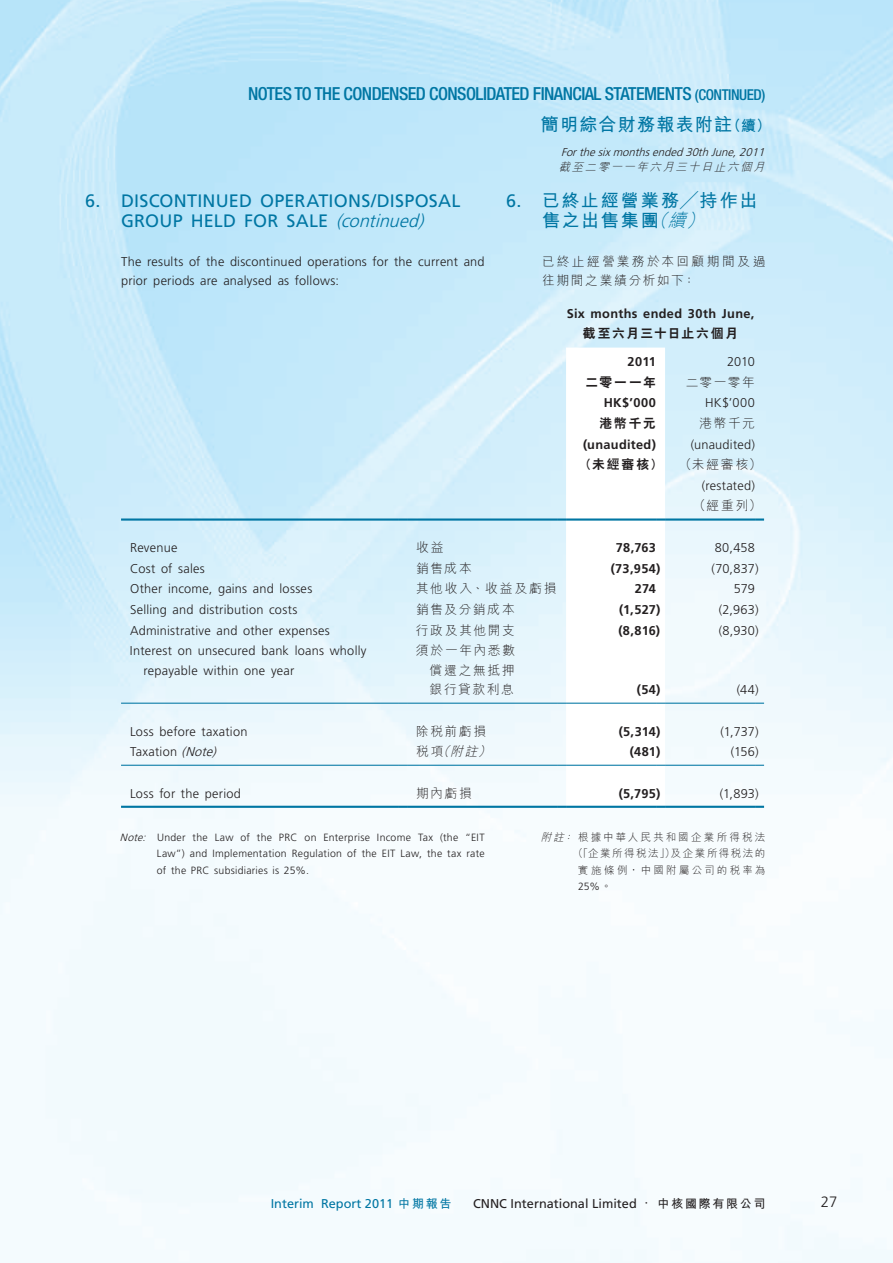
<style>
.page{position:relative;width:893px;height:1263px;background:#fff}
.page>*{position:absolute;margin:0;border:0;box-sizing:border-box;transform-origin:0 0}
.t1{font:500 condensed 18px "Helvetica Neue LT Std";letter-spacing:-.03em;color:#0076a3}
.t2{font:18px/19.5px "Frutiger LT Std";letter-spacing:.01em;color:#0076a3;text-align:center}
.t3{font:700 18px/19.5px "M Hei HK";letter-spacing:.1em;color:#0076a3}
.t4{font:700 18px "M Hei HK";letter-spacing:.08em;color:#0076a3}
.t5{font:300 15px "Frutiger LT Std";color:#231f20}
.t6{font:300 12.75px/19.5px "Frutiger LT Std";letter-spacing:.02em;color:#231f20}
.t7{font:700 12.75px "Frutiger LT Std";letter-spacing:.025em;color:#231f20}
.t8{font:300 12.75px/19.5px "M Hei HK";letter-spacing:.135em;color:#231f20;text-align:justify}
.t9{font:12.75px "Frutiger LT Std";color:#231f20}
.t10{font:800 12.75px "C Hei 2 HK";letter-spacing:.145em;color:#231f20}
.t11{font:300 12.75px/19.5px "M Hei HK";letter-spacing:.16em;color:#231f20}
.t12{font:12.75px "Frutiger LT Std";color:#0076a3}
.t13{font:italic 300 12.75px "M Hei HK";color:#231f20}
.t14{font:italic 300 11.25px "Frutiger LT Std";color:#231f20}
.t15{font:italic 300 11.25px "M Hei HK";color:#231f20}
.t16{font:300 10.5px/16.5px "Frutiger LT Std";letter-spacing:.025em;color:#231f20;text-align:justify}
.t17{font:300 10.5px/16.5px "M Hei HK";letter-spacing:.2em;color:#231f20;text-align:right}
.s1{font-size:15px}
.s2{font-weight:300;font-style:italic}
.s3{font-family:"Frutiger LT Std";font-weight:400}
.s4{font-style:italic}
.s5{font-style:normal}
.s6{font-family:"M Hei HK"}
.s7{font-family:"M Hei HK";font-weight:700;font-size:12px}
.s8{font-weight:300;font-size:16.5px}
</style>
<div class="page">
<svg style="left:566px;top:702px;width:99px;height:104px"></svg>
<hr style="left:121px;top:518px;width:277px;height:3px;background:#0076a3">
<svg style="left:398px;top:518px;width:9px;height:3px"></svg>
<hr style="left:407px;top:518px;width:150px;height:3px;background:#0076a3">
<svg style="left:557px;top:518px;width:9px;height:3px"></svg>
<hr style="left:566px;top:518px;width:90px;height:3px;background:#0076a3">
<svg style="left:656px;top:518px;width:9px;height:3px"></svg>
<hr style="left:665px;top:518px;width:90px;height:3px;background:#0076a3">
<svg style="left:755px;top:518px;width:9px;height:3px"></svg>
<hr style="left:121px;top:806px;width:277px;height:2px;background:#0076a3">
<svg style="left:398px;top:806px;width:9px;height:2px"></svg>
<hr style="left:407px;top:806px;width:150px;height:2px;background:#0076a3">
<svg style="left:557px;top:806px;width:9px;height:2px"></svg>
<hr style="left:566px;top:806px;width:90px;height:2px;background:#0076a3">
<svg style="left:656px;top:806px;width:9px;height:2px"></svg>
<hr style="left:665px;top:806px;width:90px;height:2px;background:#0076a3">
<svg style="left:755px;top:806px;width:9px;height:2px"></svg>
<hr style="left:121px;top:765px;width:277px;height:1px;background:#0076a3">
<hr style="left:407px;top:765px;width:150px;height:1px;background:#0076a3">
<hr style="left:566px;top:765px;width:90px;height:1px;background:#0076a3">
<hr style="left:665px;top:765px;width:90px;height:1px;background:#0076a3">
<hr style="left:121px;top:703px;width:277px;height:1px;background:#0076a3">
<hr style="left:407px;top:703px;width:150px;height:1px;background:#0076a3">
<hr style="left:566px;top:703px;width:90px;height:1px;background:#0076a3">
<hr style="left:665px;top:703px;width:90px;height:1px;background:#0076a3">
<h1 class="t1" style="left:248px;top:82px;width:519px">NOTES TO THE CONDENSED CONSOLIDATED FINANCIAL STATEMENTS <span class="s1">(CONTINUED)</span></h1>
<h1 class="t4" style="left:541px;top:111px;width:232px">簡明綜合財務報表附註<span class="s1">（續）</span></h1>
<p class="t14" style="left:561px;top:146px;width:208px">For the six months ended 30th June, 2011</p>
<p class="t15" style="left:559px;top:159px;width:211px">截至二零一一年六月三十日止六個月</p>
<h1 class="t2" style="left:85px;top:191px;width:377px">6. DISCONTINUED OPERATIONS/DISPOSAL<br>GROUP HELD FOR SALE <span class="s2">(continued)</span></h1>
<p class="t6" style="left:121px;top:252px;width:365px">The results of the discontinued operations for the current and prior periods are analysed as follows:</p>
<p class="t7" style="left:567px;top:306px;width:189px">Six months ended 30th June,</p>
<p class="t10" style="left:583px;top:325px;width:157px">截至六月三十日止六個月</p>
<p class="t7" style="left:628px;top:354px;width:30px">2011</p>
<p class="t6" style="left:727px;top:352px;width:29px">2010</p>
<p class="t10" style="left:585px;top:374px;width:72px">二零一一年</p>
<p class="t8" style="left:686px;top:372px;width:71px">二零一零年</p>
<p class="t7" style="left:604px;top:396px;width:54px">HK$’000</p>
<p class="t6" style="left:705px;top:393px;width:51px">HK$’000</p>
<p class="t10" style="left:599px;top:415px;width:58px">港幣千元</p>
<p class="t8" style="left:699px;top:413px;width:57px">港幣千元</p>
<p class="t7" style="left:583px;top:437px;width:74px">(unaudited)</p>
<p class="t6" style="left:691px;top:435px;width:66px">(unaudited)</p>
<p class="t10" style="left:579px;top:456px;width:85px">（未經審核）</p>
<p class="t8" style="left:679px;top:454px;width:84px">（未經審核）</p>
<p class="t6" style="left:702px;top:476px;width:55px">(restated)</p>
<p class="t8" style="left:693px;top:495px;width:70px">（經重列）</p>
<p class="t6" style="left:130px;top:538px;width:49px">Revenue</p>
<p class="t8" style="left:416px;top:538px;width:29px">收益</p>
<p class="t7" style="left:616px;top:540px;width:42px">78,763</p>
<p class="t6" style="left:715px;top:538px;width:42px">80,458</p>
<p class="t6" style="left:130px;top:559px;width:76px">Cost of sales</p>
<p class="t8" style="left:416px;top:558px;width:57px">銷售成本</p>
<p class="t7" style="left:611px;top:561px;width:51px">(73,954)</p>
<p class="t6" style="left:711px;top:559px;width:49px">(70,837)</p>
<p class="t6" style="left:130px;top:579px;width:184px">Other income, gains and losses</p>
<p class="t8" style="left:416px;top:579px;width:142px">其他收入、收益及虧損</p>
<p class="t7" style="left:635px;top:581px;width:23px">274</p>
<p class="t6" style="left:734px;top:579px;width:23px">579</p>
<p class="t6" style="left:130px;top:600px;width:169px">Selling and distribution costs</p>
<p class="t8" style="left:416px;top:599px;width:100px">銷售及分銷成本</p>
<p class="t7" style="left:619px;top:602px;width:43px">(1,527)</p>
<p class="t6" style="left:719px;top:600px;width:41px">(2,963)</p>
<p class="t6" style="left:130px;top:620px;width:201px">Administrative and other expenses</p>
<p class="t8" style="left:416px;top:620px;width:100px">行政及其他開支</p>
<p class="t7" style="left:618px;top:623px;width:43px">(8,816)</p>
<p class="t6" style="left:719px;top:620px;width:41px">(8,930)</p>
<p class="t6" style="left:143px;top:641px;width:224px;text-indent:-13px">Interest on unsecured bank loans wholly repayable within one year</p>
<p class="t8" style="left:430px;top:640px;width:87px;text-indent:-14px">須於一年內悉數償還之無抵押銀行貸款利息</p>
<h1 class="t3" style="left:542px;top:190px;width:217px;text-indent:-36px"><span class="s3">6.</span> 已終止經營業務╱持作出售之出售集團<span class="s2">（續）</span></h1>
<p class="t11" style="left:542px;top:251px;width:225px">已終止經營業務於本回顧期間及過往期間之業績分析如下：</p>
<p class="t7" style="left:637px;top:682px;width:25px">(54)</p>
<p class="t6" style="left:737px;top:680px;width:23px">(44)</p>
<p class="t6" style="left:130px;top:722px;width:119px">Loss before taxation</p>
<p class="t8" style="left:416px;top:721px;width:72px">除稅前虧損</p>
<p class="t7" style="left:619px;top:724px;width:43px">(5,314)</p>
<p class="t6" style="left:721px;top:722px;width:40px">(1,737)</p>
<p class="t6" style="left:130px;top:742px;width:91px">Taxation <span class="s4">(Note)</span></p>
<p class="t13" style="left:416px;top:742px;width:81px"><span class="s5">稅項</span>（附註）</p>
<p class="t7" style="left:630px;top:744px;width:32px">(481)</p>
<p class="t6" style="left:731px;top:742px;width:29px">(156)</p>
<p class="t6" style="left:130px;top:784px;width:112px">Loss for the period</p>
<p class="t8" style="left:416px;top:783px;width:57px">期內虧損</p>
<p class="t7" style="left:619px;top:786px;width:43px">(5,795)</p>
<p class="t6" style="left:720px;top:784px;width:40px">(1,893)</p>
<p class="t16" style="left:157px;top:829px;width:329px;text-indent:-37px"><span class="s4">Note:</span> Under the Law of the PRC on Enterprise Income Tax (the “EIT Law”) and Implementation Regulation of the EIT Law, the tax rate of the PRC subsidiaries is 25%.</p>
<p class="t17" style="left:541px;top:828px;width:226px"><span class="s4">附註：</span>根據中華人民共和國企業所得稅法（「企業所得稅法」）及企業所得稅法的<br>實施條例，中國附屬公司的稅率為</p>
<p class="t16" style="left:578px;top:878px;width:35px">25%<span class="s6">。</span></p>
<p class="t12" style="left:271px;top:1196px;width:182px">Interim Report 2011 <span class="s7">中期報告</span></p>
<p class="t9" style="left:473px;top:1196px;width:294px">CNNC International Limited <span class="s8">·</span> <span class="s7">中核國際有限公司</span></p>
<p class="t5" style="left:821px;top:1193px;width:18px">27</p>
</div>
